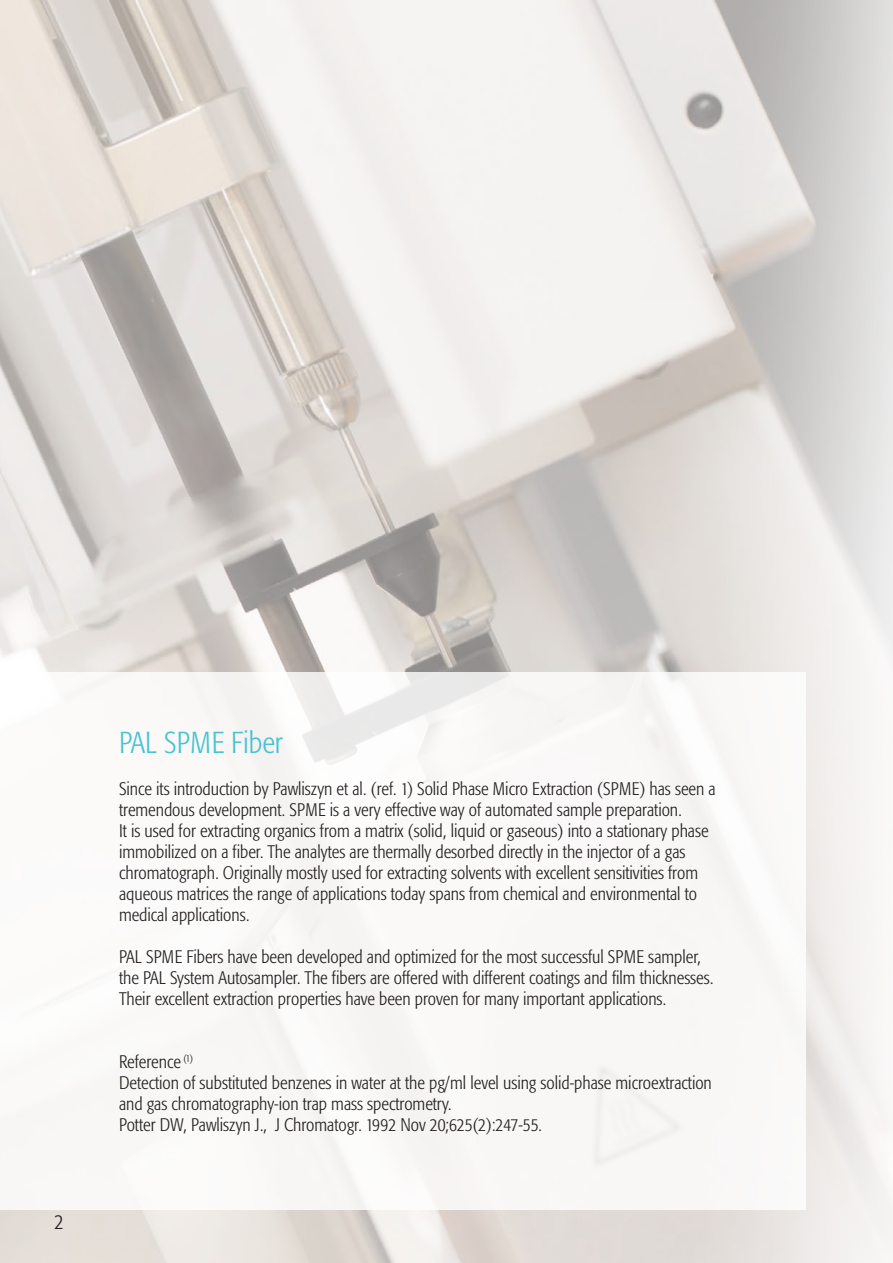
<style>
.page{position:relative;width:893px;height:1263px;background:#fff}
.page>*{position:absolute;margin:0;border:0;box-sizing:border-box;transform-origin:0 0}
.t1{font:300 30px "Formata Condensed BQ";color:#47c3d2}
.t2{font:300 21px "Formata Condensed BQ";color:#231f20}
.t3{font:300 18px/21px "Formata Condensed BQ";color:#231f20}
</style>
<div class="page">
<img style="left:0;top:0;width:893px;height:1263px">
<div style="left:0;top:672px;width:806px;height:538px;background:#f9f8f7"></div>
<p class="t2" style="left:55px;top:1209px;width:11px">2</p>
<p class="t1" style="left:119px;top:725px;width:166px">PAL SPME Fiber</p>
<p class="t3" style="left:119px;top:778px;width:598px">Since its introduction by Pawliszyn et al. (ref. 1) Solid Phase Micro Extraction (SPME) has seen a tremendous development. SPME is a very effective way of automated sample preparation.<br>It is used for extracting organics from a matrix (solid, liquid or gaseous) into a stationary phase immobilized on a fiber. The analytes are thermally desorbed directly in the injector of a gas chromatograph. Originally mostly used for extracting solvents with excellent sensitivities from aqueous matrices the range of applications today spans from chemical and environmental to medical applications.</p>
<p class="t3" style="left:119px;top:946px;width:596px">PAL SPME Fibers have been developed and optimized for the most successful SPME sampler, the PAL System Autosampler. The fibers are offered with different coatings and film thicknesses.<br>Their excellent extraction properties have been proven for many important applications.</p>
<p class="t3" style="left:119px;top:1051px;width:76px">Reference <sup>(1)</sup></p>
<p class="t3" style="left:119px;top:1072px;width:594px">Detection of substituted benzenes in water at the pg/ml level using solid-phase microextraction and gas chromatography-ion trap mass spectrometry.</p>
<p class="t3" style="left:119px;top:1114px;width:424px">Potter DW, Pawliszyn J., J Chromatogr. 1992 Nov 20;625(2):247-55.</p>
</div>
